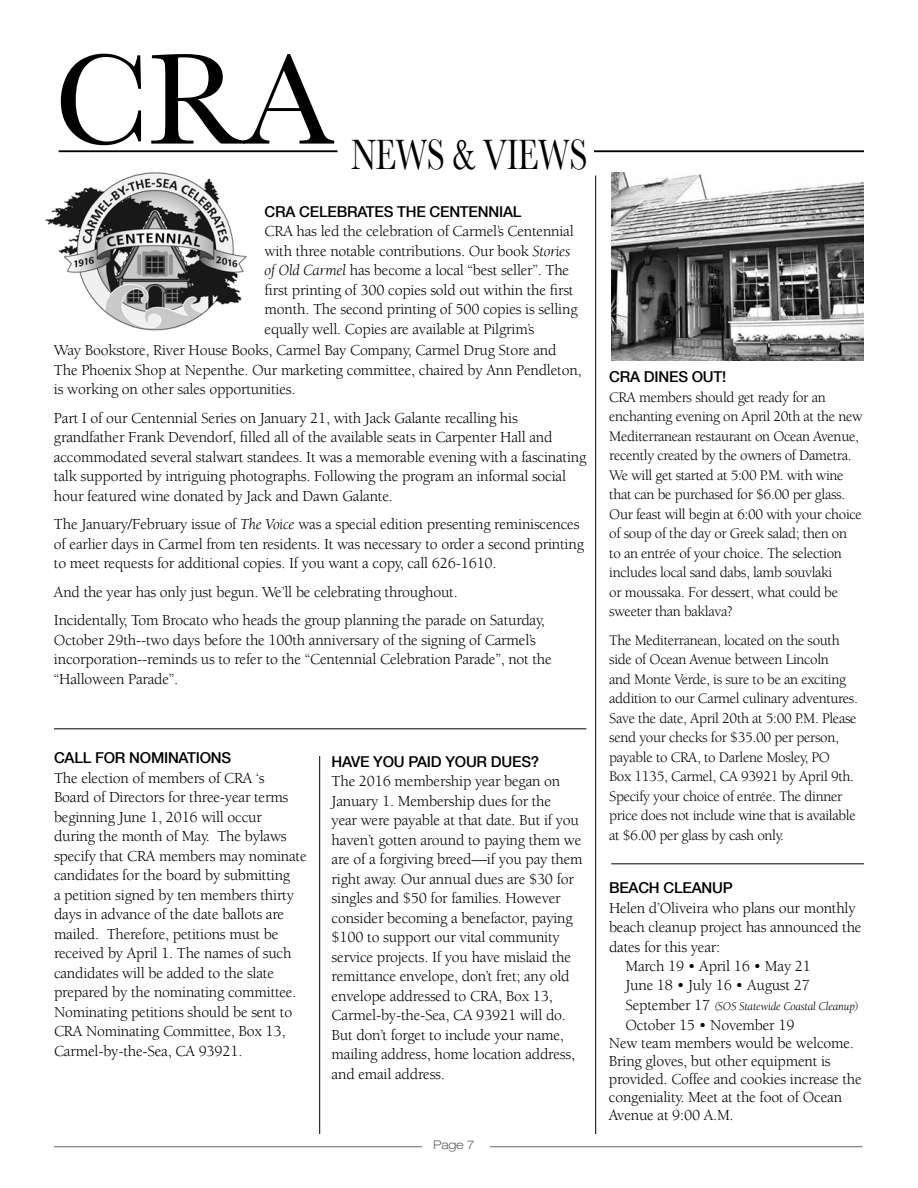
<style>
.page{position:relative;width:918px;height:1188px;background:#fff}
.page>*{position:absolute;margin:0;border:0;box-sizing:border-box;transform-origin:0 0}
.t1{font:133.35px "Baskerville";color:#000}
.t2{font:44.4px "Baskerville";letter-spacing:-.015em;color:#000;scale:.75 1}
.t3{font:15.75px/19.5px "Berkeley";letter-spacing:-.015em;color:#000}
.t4{font:15px/19.5px "Berkeley";letter-spacing:-.025em;color:#000}
.t5{font:500 15px "Helvetica Neue";letter-spacing:-.015em;color:#000}
.t6{font:italic 12px "Berkeley";letter-spacing:-.015em;color:#000}
.t7{font:300 expanded 12px "Helvetica Neue";color:#636466}
.s1{font-style:italic}
.s2{font-style:normal;font-size:15.75px}
</style>
<div class="page">
<img style="left:45px;top:150px;width:228px;height:181px">
<hr style="left:54px;top:1146px;width:808px;height:1px;background:#636466">
<div style="left:422px;top:1134px;width:68px;height:26px;background:#fff"></div>
<hr style="left:319px;top:756px;width:1px;height:378px;background:#000">
<hr style="left:595px;top:176px;width:1px;height:958px;background:#000">
<hr style="left:611px;top:864px;width:253px;height:1px;background:#000">
<hr style="left:54px;top:729px;width:532px;height:1px;background:#000">
<hr style="left:59px;top:150px;width:279px;height:2px;background:#000">
<hr style="left:594px;top:150px;width:270px;height:2px;background:#000">
<img style="left:612px;top:173px;width:252px;height:187px">
<h1 class="t1" style="left:54px;top:22px;width:281px">CRA</h1>
<h2 class="t2" style="left:351px;top:129px;width:308px">NEWS &amp; VIEWS</h2>
<p class="t5" style="left:265px;top:202px;width:93px">CRA CELEBRATES</p>
<p class="t5" style="left:397px;top:202px;width:11px">THE</p>
<p class="t5" style="left:430px;top:202px;width:21px">CENTENNIA</p>
<p class="t5" style="left:513px;top:202px;width:10px">L</p>
<p class="t3" style="left:265px;top:222px;width:315px">CRA has led the celebration of Carmel’s Centennial with three notable contributions. Our book <span class="s1">Stories of Old Carmel</span> has become a local “best seller”. The first printing of 300 copies sold out within the first month. The second printing of 500 copies is selling equally well. Copies are available at Pilgrim’s</p>
<p class="t3" style="left:54px;top:341px;width:529px">Way Bookstore, River House Books, Carmel Bay Company, Carmel Drug Store and<br>The Phoenix Shop at Nepenthe. Our marketing committee, chaired by Ann Pendleton, is working on other sales opportunities.</p>
<p class="t3" style="left:54px;top:408px;width:534px">Part I of our Centennial Series on January 21, with Jack Galante recalling his grandfather Frank Devendorf, filled all of the available seats in Carpenter Hall and accommodated several stalwart standees. It was a memorable evening with a fascinating talk supported by intriguing photographs. Following the program an informal social hour featured wine donated by Jack and Dawn Galante.</p>
<p class="t3" style="left:54px;top:515px;width:532px">The January/February issue of <span class="s1">The Voice</span> was a special edition presenting reminiscences of earlier days in Carmel from ten residents. It was necessary to order a second printing to meet requests for additional copies. If you want a copy, call 626-1610.</p>
<p class="t3" style="left:54px;top:578px;width:493px;line-height:28.5px">And the year has only just begun. We’ll be celebrating throughout.<br>Incidentally, Tom Brocato who heads the group planning the parade on Saturday,</p>
<p class="t3" style="left:54px;top:630px;width:499px">October 29th--two days before the 100th anniversary of the signing of Carmel’s incorporation--reminds us to refer to the “Centennial Celebration Parade”, not the “Halloween Parade”.</p>
<p class="t5" style="left:54px;top:749px;width:52px">CALL FOR</p>
<p class="t5" style="left:129px;top:749px;width:11px">NOMINATIONS</p>
<p class="t3" style="left:54px;top:769px;width:254px">The election of members of CRA ‘s<br>Board of Directors for three-year terms beginning June 1, 2016 will occur during the month of May. The bylaws specify that CRA members may nominate candidates for the board by submitting<br>a petition signed by ten members thirty days in advance of the date ballots are mailed. Therefore, petitions must be received by April 1. The names of such candidates will be added to the slate prepared by the nominating committee.<br>Nominating petitions should be sent to CRA Nominating Committee, Box 13, Carmel-by-the-Sea, CA 93921.</p>
<p class="t5" style="left:332px;top:752px;width:53px">HAVEYOU</p>
<p class="t5" style="left:408px;top:752px;width:9px">PAID</p>
<p class="t5" style="left:445px;top:752px;width:12px">YOUR</p>
<p class="t5" style="left:491px;top:752px;width:11px">DUES</p>
<p class="t5" style="left:531px;top:752px;width:10px">?</p>
<p class="t3" style="left:332px;top:772px;width:253px">The 2016 membership year began on January 1. Membership dues for the<br>year were payable at that date. But if you haven’t gotten around to paying them we are of a forgiving breed—if you pay them right away. Our annual dues are $30 for singles and $50 for families. However consider becoming a benefactor, paying $100 to support our vital community service projects. If you have mislaid the remittance envelope, don’t fret; any old envelope addressed to CRA, Box 13, Carmel-by-the-Sea, CA 93921 will do.<br>But don’t forget to include your name, mailing address, home location address, and email address.</p>
<p class="t7" style="left:433px;top:1137px;width:43px">Page 7</p>
<p class="t5" style="left:609px;top:368px;width:45px">CRA DINES</p>
<p class="t5" style="left:692px;top:368px;width:11px">OUT</p>
<p class="t5" style="left:722px;top:368px;width:6px">!</p>
<p class="t4" style="left:609px;top:387px;width:255px">CRA members should get ready for an enchanting evening on April 20th at the new Mediterranean restaurant on Ocean Avenue, recently created by the owners of Dametra.<br>We will get started at 5:00 P.M. with wine that can be purchased for $6.00 per glass.<br>Our feast will begin at 6:00 with your choice of soup of the day or Greek salad; then on<br>to an entrée of your choice. The selection includes local sand dabs, lamb souvlaki<br>or moussaka. For dessert, what could be sweeter than baklava?</p>
<p class="t4" style="left:609px;top:630px;width:250px">The Mediterranean, located on the south side of Ocean Avenue between Lincoln<br>and Monte Verde, is sure to be an exciting addition to our Carmel culinary adventures.<br>Save the date, April 20th at 5:00 P.M. Please send your checks for $35.00 per person, payable to CRA, to Darlene Mosley, PO<br>Box 1135, Carmel, CA 93921 by April 9th.<br>Specify your choice of entrée. The dinner price does not include wine that is available at $6.00 per glass by cash only.</p>
<p class="t5" style="left:609px;top:879px;width:85px">BEACH CLEANUP</p>
<p class="t3" style="left:609px;top:898px;width:248px">Helen d’Oliveira who plans our monthly</p>
<p class="t3" style="left:609px;top:918px;width:254px">beach cleanup project has announced the</p>
<p class="t3" style="left:609px;top:937px;width:113px">dates for this year:</p>
<p class="t3" style="left:626px;top:957px;width:187px">March 19 • April 16 • May 21</p>
<p class="t3" style="left:626px;top:976px;width:186px">June 18 • July 16 • August 27</p>
<p class="t6" style="left:626px;top:1000px;width:235px"><span class="s2">September 17</span> (SOS Statewide Coastal Cleanup)</p>
<p class="t3" style="left:609px;top:1016px;width:254px;line-height:18px;text-indent:17px">October 15 • November 19<br>New team members would be welcome.<br>Bring gloves, but other equipment is provided. Coffee and cookies increase the congeniality. Meet at the foot of Ocean<br>Avenue at 9:00 A.M.</p>
</div>
